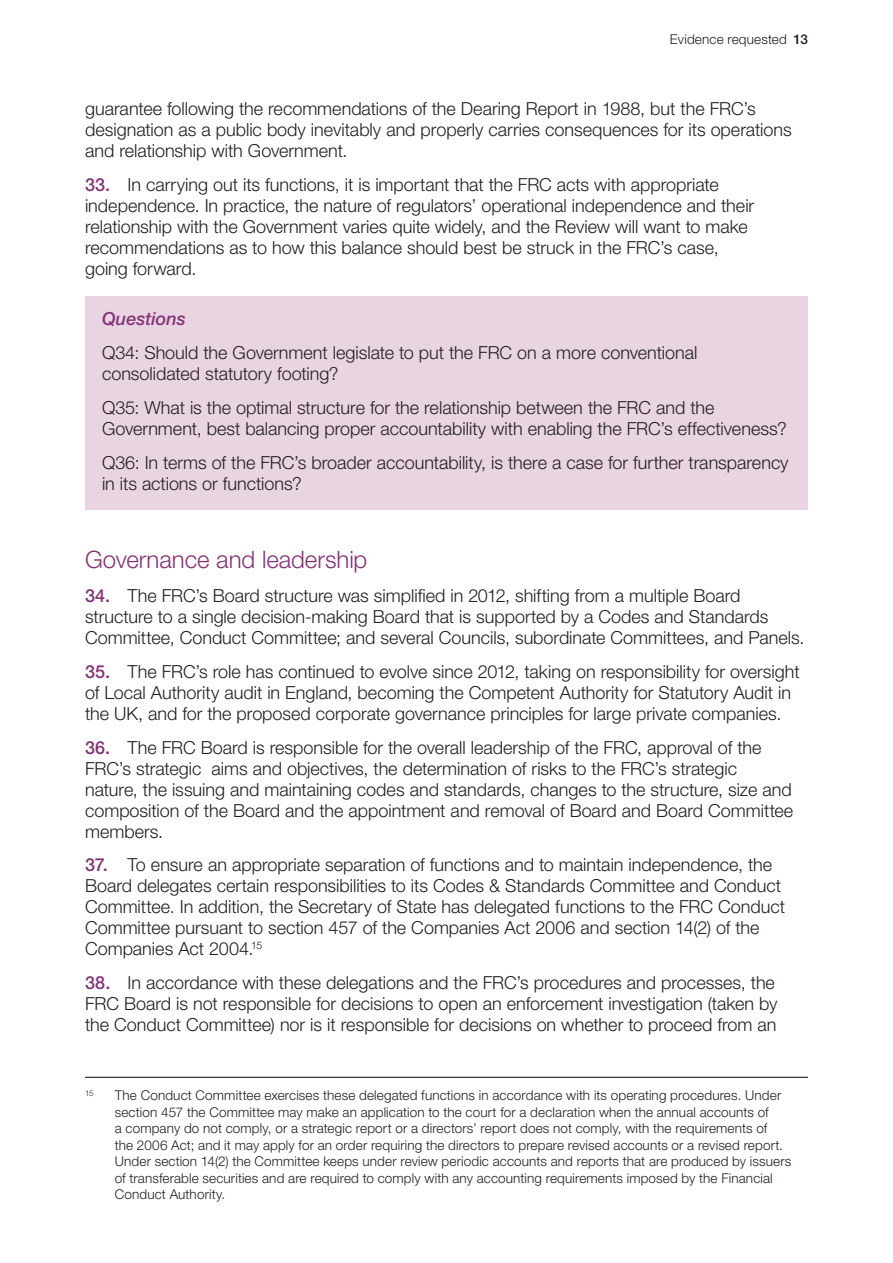
<style>
.page{position:relative;width:893px;height:1263px;background:#fff}
.page>*{position:absolute;margin:0;border:0;box-sizing:border-box;transform-origin:0 0}
.B_Heading{font:300 24px "Helvetica Neue LT Std";color:#833475}
.Box_Text{font:300 18px/21px "Helvetica Neue LT Std";color:#231f20}
.Box_Text_last{font:300 18px/21px "Helvetica Neue LT Std";letter-spacing:-.005em;color:#231f20}
.Box_Head{font:italic 500 18px "Helvetica Neue LT Std";letter-spacing:.005em;color:#833475}
.Footnote{font:300 13.5px/16.5px "Helvetica Neue LT Std";letter-spacing:.01em;color:#231f20}
.Footnote-2{font:300 7.8px "Helvetica Neue LT Std";color:#231f20}
.s1{font-weight:500}
.s2{font-weight:500;color:#833475}
</style>
<div class="page">
<div style="left:85px;top:296px;width:723px;height:49px;background:#e9d5e2"></div>
<div style="left:85px;top:329px;width:723px;height:71px;background:#e9d5e2"></div>
<div style="left:85px;top:384px;width:723px;height:71px;background:#e9d5e2"></div>
<div style="left:85px;top:439px;width:723px;height:71px;background:#e9d5e2"></div>
<hr style="left:85px;top:1077px;width:723px;height:1px;background:#231f20">
<p class="Footnote" style="left:670px;top:30px;width:139px">Evidence requested <span class="s1">13</span></p>
<p class="Box_Text" style="left:85px;top:98px;width:708px">guarantee following the recommendations of the Dearing Report in 1988, but the FRC’s designation as a public body inevitably and properly carries consequences for its operations and relationship with Government.</p>
<p class="Box_Text" style="left:85px;top:173px;width:671px"><span class="s2">33.</span> In carrying out its functions, it is important that the FRC acts with appropriate independence. In practice, the nature of regulators’ operational independence and their relationship with the Government varies quite widely, and the Review will want to make recommendations as to how this balance should best be struck in the FRC’s case, going forward.</p>
<p class="Box_Head" style="left:102px;top:308px;width:85px">Questions</p>
<p class="Box_Text" style="left:102px;top:342px;width:597px">Q34: Should the Government legislate to put the FRC on a more conventional consolidated statutory footing?</p>
<p class="Box_Text" style="left:102px;top:397px;width:686px">Q35: What is the optimal structure for the relationship between the FRC and the<br>Government, best balancing proper accountability with enabling the FRC’s effectiveness?</p>
<p class="Box_Text_last" style="left:102px;top:451px;width:688px">Q36: In terms of the FRC’s broader accountability, is there a case for further transparency in its actions or functions?</p>
<h2 class="B_Heading" style="left:85px;top:545px;width:284px">Governance and leadership</h2>
<p class="Box_Text" style="left:85px;top:585px;width:721px"><span class="s2">34.</span> The FRC’s Board structure was simplified in 2012, shifting from a multiple Board structure to a single decision-making Board that is supported by a Codes and Standards<br>Committee, Conduct Committee; and several Councils, subordinate Committees, and Panels.</p>
<p class="Box_Text" style="left:85px;top:661px;width:716px"><span class="s2">35.</span> The FRC’s role has continued to evolve since 2012, taking on responsibility for oversight of Local Authority audit in England, becoming the Competent Authority for Statutory Audit in the UK, and for the proposed corporate governance principles for large private companies.</p>
<p class="Box_Text" style="left:85px;top:736px;width:710px"><span class="s2">36.</span> The FRC Board is responsible for the overall leadership of the FRC, approval of the FRC’s strategic aims and objectives, the determination of risks to the FRC’s strategic nature, the issuing and maintaining codes and standards, changes to the structure, size and composition of the Board and the appointment and removal of Board and Board Committee members.</p>
<p class="Box_Text" style="left:85px;top:854px;width:701px"><span class="s2">37.</span> To ensure an appropriate separation of functions and to maintain independence, the Board delegates certain responsibilities to its Codes &amp; Standards Committee and Conduct Committee. In addition, the Secretary of State has delegated functions to the FRC Conduct Committee pursuant to section 457 of the Companies Act 2006 and section 14(2) of the Companies Act 2004.<sup>15</sup></p>
<p class="Box_Text" style="left:85px;top:972px;width:694px"><span class="s2">38.</span> In accordance with these delegations and the FRC’s procedures and processes, the<br>FRC Board is not responsible for decisions to open an enforcement investigation (taken by the Conduct Committee) nor is it responsible for decisions on whether to proceed from an</p>
<p class="Footnote-2" style="left:85px;top:1088px;width:10px">15</p>
<p class="Footnote" style="left:115px;top:1087px;width:678px">The Conduct Committee exercises these delegated functions in accordance with its operating procedures. Under section 457 the Committee may make an application to the court for a declaration when the annual accounts of<br>a company do not comply, or a strategic report or a directors’ report does not comply, with the requirements of<br>the 2006 Act; and it may apply for an order requiring the directors to prepare revised accounts or a revised report.<br>Under section 14(2) the Committee keeps under review periodic accounts and reports that are produced by issuers of transferable securities and are required to comply with any accounting requirements imposed by the Financial Conduct Authority.</p>
</div>
